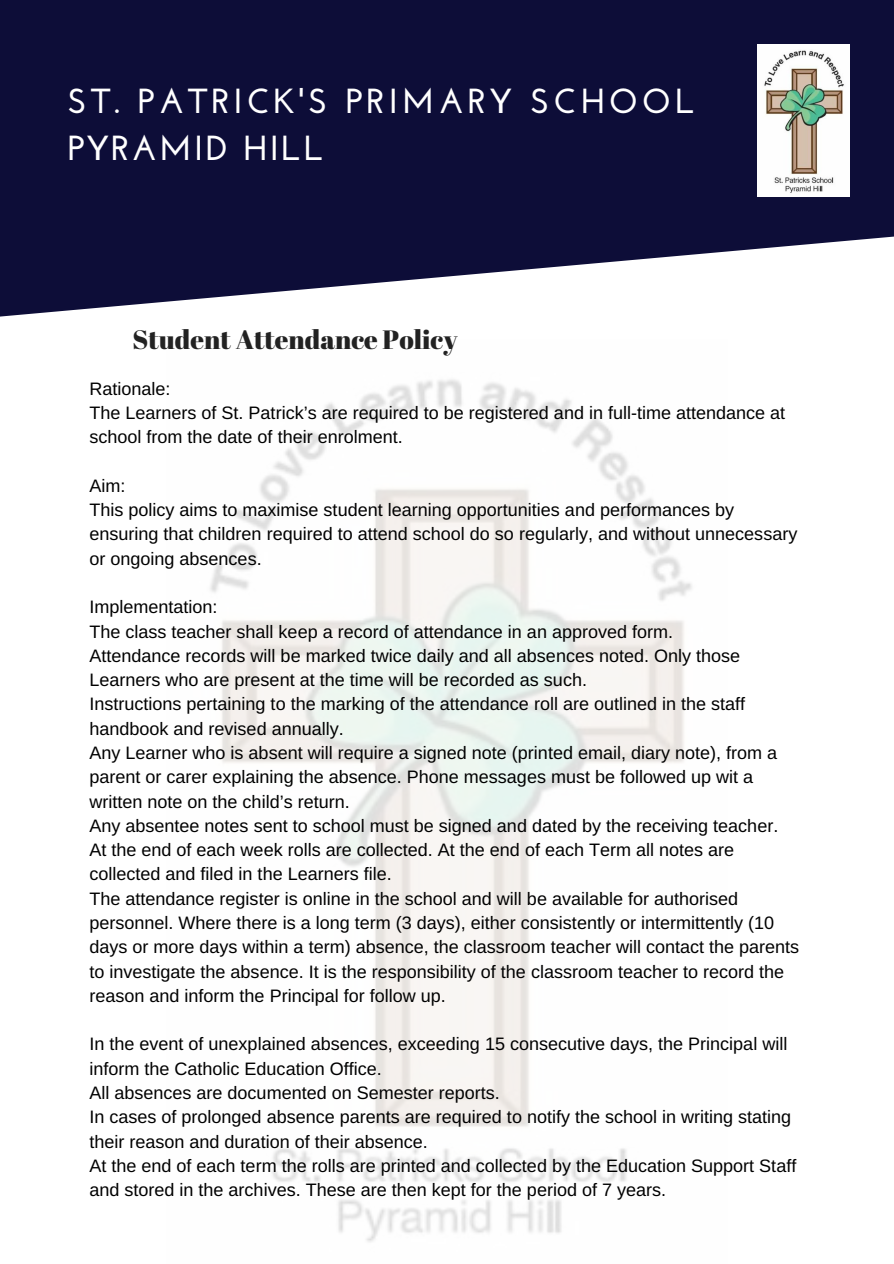
<style>
.page{position:relative;width:894px;height:1264px;background:#fff}
.page>*{position:absolute;margin:0;border:0;box-sizing:border-box;transform-origin:0 0}
.t1{font:700 34.8px/47.2px "Josefin Sans";letter-spacing:.11em;color:#fff}
.t2{font:26.55px "Abril Fatface";color:#222}
.t3{font:18px/24.3px "Arimo";color:#000}
</style>
<div class="page">
<svg style="left:0;top:0;width:893px;height:316px;fill:#0d0d38"></svg>
<img style="left:757px;top:44px;width:92px;height:152px">
<img style="left:210px;top:379px;width:482px;height:863px">
<h1 class="t1" style="left:68px;top:80px;width:629px">ST. PATRICK'S PRIMARY SCHOOL<br>PYRAMID HILL</h1>
<h2 class="t2" style="left:132px;top:320px;width:326px">Student Attendance Policy</h2>
<p class="t3" style="left:89px;top:376px;width:697px">Rationale:<br>The Learners of St. Patrick’s are required to be registered and in full-time attendance at school from the date of their enrolment.</p>
<p class="t3" style="left:89px;top:473px;width:709px">Aim:<br>This policy aims to maximise student learning opportunities and performances by ensuring that children required to attend school do so regularly, and without unnecessary or ongoing absences.</p>
<p class="t3" style="left:89px;top:595px;width:711px">Implementation:<br>The class teacher shall keep a record of attendance in an approved form.<br>Attendance records will be marked twice daily and all absences noted. Only those Learners who are present at the time will be recorded as such.<br>Instructions pertaining to the marking of the attendance roll are outlined in the staff handbook and revised annually.<br>Any Learner who is absent will require a signed note (printed email, diary note), from a parent or carer explaining the absence. Phone messages must be followed up wit a written note on the child’s return.<br>Any absentee notes sent to school must be signed and dated by the receiving teacher.<br>At the end of each week rolls are collected. At the end of each Term all notes are collected and filed in the Learners file.<br>The attendance register is online in the school and will be available for authorised personnel. Where there is a long term (3 days), either consistently or intermittently (10 days or more days within a term) absence, the classroom teacher will contact the parents to investigate the absence. It is the responsibility of the classroom teacher to record the reason and inform the Principal for follow up.</p>
<p class="t3" style="left:89px;top:1032px;width:708px">In the event of unexplained absences, exceeding 15 consecutive days, the Principal will inform the Catholic Education Office.<br>All absences are documented on Semester reports.<br>In cases of prolonged absence parents are required to notify the school in writing stating their reason and duration of their absence.<br>At the end of each term the rolls are printed and collected by the Education Support Staff and stored in the archives. These are then kept for the period of 7 years.</p>
</div>
